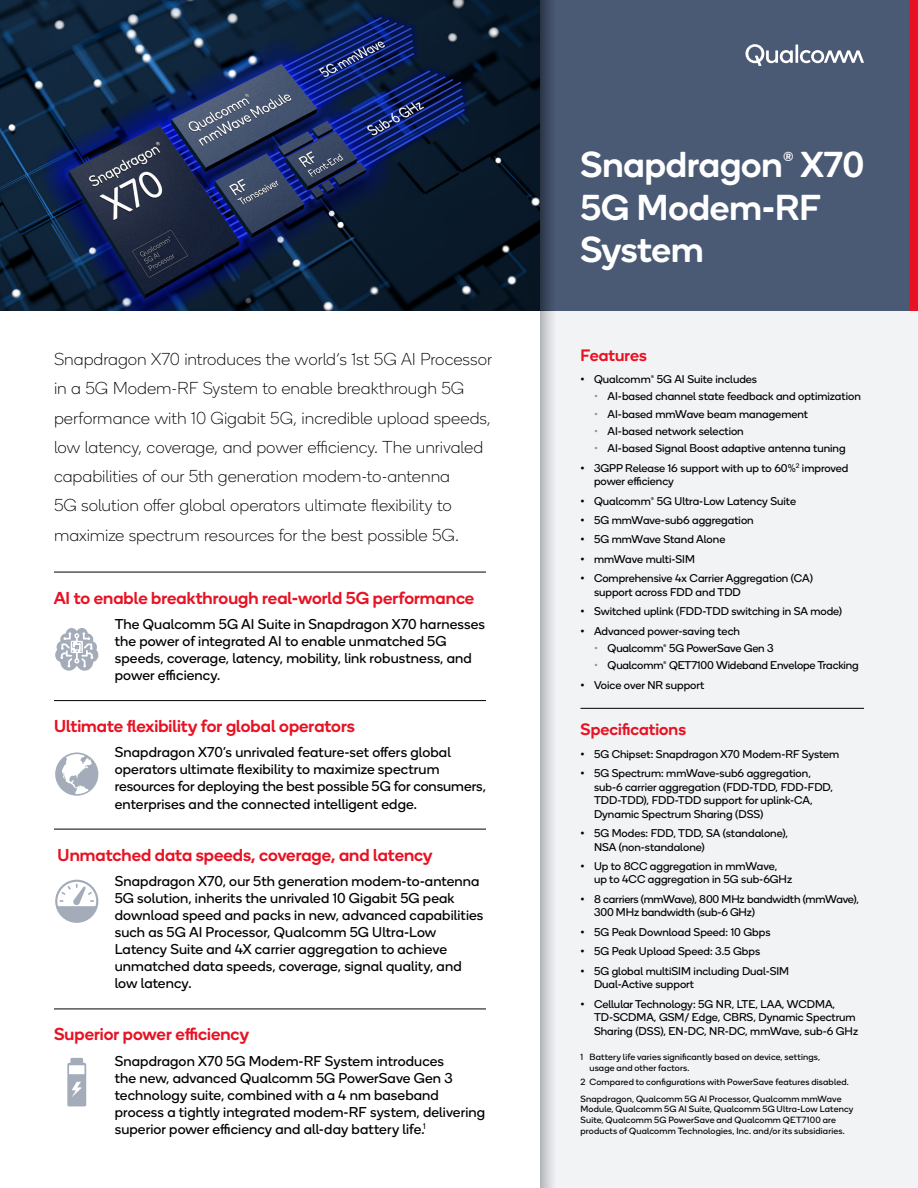
<style>
.page{position:relative;width:918px;height:1188px;background:#fff}
.page>*{position:absolute;margin:0;border:0;box-sizing:border-box;transform-origin:0 0}
.t1{font:500 36px/42.6px "Qualcomm Next";color:#fff}
.body_copy_1{font:100 17.25px/29.2px "Qualcomm Next";color:#000}
.Feature_Heading{font:500 17.25px "Qualcomm Next";letter-spacing:.005em;color:#e71324}
.spec_heading_2{font:500 16.5px "Qualcomm Next";letter-spacing:.005em;color:#e71324}
.Feature_Body{font:14.25px/17.1px "Qualcomm Next";letter-spacing:.01em;color:#000}
.t2{font:11.25px/13.5px "Qualcomm Next";color:#000}
.Footnote{font:9px/10.8px "Qualcomm Next";letter-spacing:.015em;color:#000}
.s1{font-weight:500}
.s2{color:#939598}
</style>
<div class="page">
<div style="left:540px;top:310px;width:378px;height:878px;background:#f2f3f5"></div>
<div style="left:540px;top:0;width:378px;height:310px;background:#4a5a75"></div>
<img style="left:0;top:0;width:540px;height:310px">
<svg style="left:745px;top:44px;width:119px;height:22px"></svg>
<hr style="left:54px;top:572px;width:432px;height:1px;background:#000">
<hr style="left:54px;top:700px;width:432px;height:1px;background:#000">
<hr style="left:54px;top:829px;width:432px;height:1px;background:#000">
<hr style="left:54px;top:1009px;width:432px;height:1px;background:#000">
<svg style="left:540px;top:310px;width:16px;height:878px"></svg>
<svg style="left:540px;top:0;width:12px;height:310px"></svg>
<div style="left:910px;top:0;width:8px;height:310px;background:#e71324"></div>
<svg style="left:55px;top:880px;width:43px;height:43px"></svg>
<svg style="left:67px;top:1058px;width:19px;height:48px"></svg>
<svg style="left:55px;top:752px;width:43px;height:44px"></svg>
<svg style="left:55px;top:628px;width:44px;height:43px"></svg>
<hr style="left:580px;top:708px;width:284px;height:1px;background:#000">
<p class="t1" style="left:581px;top:142px;width:286px">Snapdragon® X70<br>5G Modem-RF<br>System</p>
<p class="body_copy_1" style="left:54px;top:344px;width:440px">Snapdragon X70 introduces the world’s 1st 5G AI Processor in a 5G Modem-RF System to enable breakthrough 5G performance with 10 Gigabit 5G, incredible upload speeds, low latency, coverage, and power efficiency. The unrivaled capabilities of our 5th generation modem-to-antenna<br>5G solution offer global operators ultimate flexibility to maximize spectrum resources for the best possible 5G.</p>
<p class="spec_heading_2" style="left:580px;top:344px;width:68px">Features</p>
<p class="t2" style="left:580px;top:372px;width:178px"><span class="s1">•</span> Qualcomm® 5G AI Suite includes</p>
<p class="t2" style="left:594px;top:389px;width:268px"><span class="s2">•</span> AI-based channel state feedback and optimization</p>
<p class="t2" style="left:594px;top:407px;width:216px"><span class="s2">•</span> AI-based mmWave beam management</p>
<p class="t2" style="left:594px;top:424px;width:151px"><span class="s2">•</span> AI-based network selection</p>
<p class="t2" style="left:594px;top:441px;width:253px"><span class="s2">•</span> AI-based Signal Boost adaptive antenna tuning</p>
<p class="t2" style="left:594px;top:461px;width:256px;text-indent:-14px"><span class="s1">•</span> 3GPP Release 16 support with up to 60%<sup>2</sup> improved power efficiency</p>
<p class="t2" style="left:580px;top:494px;width:217px"><span class="s1">•</span> Qualcomm® 5G Ultra-Low Latency Suite</p>
<p class="t2" style="left:580px;top:513px;width:175px"><span class="s1">•</span> 5G mmWave-sub6 aggregation</p>
<p class="t2" style="left:580px;top:532px;width:146px"><span class="s1">•</span> 5G mmWave Stand Alone</p>
<p class="t2" style="left:580px;top:552px;width:116px"><span class="s1">•</span> mmWave multi-SIM</p>
<p class="t2" style="left:594px;top:571px;width:220px;text-indent:-14px"><span class="s1">•</span> Comprehensive 4x Carrier Aggregation (CA) support across FDD and TDD</p>
<p class="t2" style="left:580px;top:604px;width:263px"><span class="s1">•</span> Switched uplink (FDD-TDD switching in SA mode)</p>
<p class="t2" style="left:580px;top:624px;width:161px"><span class="s1">•</span> Advanced power-saving tech</p>
<p class="t2" style="left:594px;top:641px;width:181px"><span class="s2">•</span> Qualcomm® 5G PowerSave Gen 3</p>
<p class="t2" style="left:594px;top:658px;width:266px"><span class="s2">•</span> Qualcomm® QET7100 Wideband Envelope Tracking</p>
<p class="t2" style="left:580px;top:678px;width:125px"><span class="s1">•</span> Voice over NR support</p>
<p class="spec_heading_2" style="left:580px;top:719px;width:107px">Specifications</p>
<p class="t2" style="left:580px;top:747px;width:260px"><span class="s1">•</span> 5G Chipset: Snapdragon X70 Modem-RF System</p>
<p class="t2" style="left:594px;top:766px;width:241px;text-indent:-14px"><span class="s1">•</span> 5G Spectrum: mmWave-sub6 aggregation, sub-6 carrier aggregation (FDD-TDD, FDD-FDD, TDD-TDD), FDD-TDD support for uplink-CA, Dynamic Spectrum Sharing (DSS)</p>
<p class="t2" style="left:594px;top:826px;width:196px;text-indent:-14px"><span class="s1">•</span> 5G Modes: FDD, TDD, SA (standalone),<br>NSA (non-standalone)</p>
<p class="t2" style="left:594px;top:859px;width:200px;text-indent:-14px"><span class="s1">•</span> Up to 8CC aggregation in mmWave, up to 4CC aggregation in 5G sub-6GHz</p>
<p class="t2" style="left:594px;top:892px;width:266px;text-indent:-14px"><span class="s1">•</span> 8 carriers (mmWave), 800 MHz bandwidth (mmWave),<br>300 MHz bandwidth (sub-6 GHz)</p>
<p class="t2" style="left:580px;top:925px;width:191px"><span class="s1">•</span> 5G Peak Download Speed: 10 Gbps</p>
<p class="t2" style="left:580px;top:944px;width:181px"><span class="s1">•</span> 5G Peak Upload Speed: 3.5 Gbps</p>
<p class="t2" style="left:594px;top:964px;width:197px;text-indent:-14px"><span class="s1">•</span> 5G global multiSIM including Dual-SIM<br>Dual-Active support</p>
<p class="t2" style="left:594px;top:997px;width:266px;text-indent:-14px"><span class="s1">•</span> Cellular Technology: 5G NR, LTE, LAA, WCDMA,<br>TD-SCDMA, GSM/ Edge, CBRS, Dynamic Spectrum<br>Sharing (DSS), EN-DC, NR-DC, mmWave, sub-6 GHz</p>
<p class="Footnote" style="left:590px;top:1051px;width:232px;text-indent:-9px">1 Battery life varies significantly based on device, settings, usage and other factors.</p>
<p class="Footnote" style="left:580px;top:1077px;width:270px">2 Compared to configurations with PowerSave features disabled.</p>
<p class="Footnote" style="left:580px;top:1093px;width:274px">Snapdragon, Qualcomm 5G AI Processor, Qualcomm mmWave Module, Qualcomm 5G AI Suite, Qualcomm 5G Ultra-Low Latency Suite, Qualcomm 5G PowerSave and Qualcomm QET7100 are products of Qualcomm Technologies, Inc. and/or its subsidiaries.</p>
<p class="Feature_Heading" style="left:54px;top:586px;width:422px">AI to enable breakthrough real-world 5G performance</p>
<p class="Feature_Body" style="left:115px;top:615px;width:372px">The Qualcomm 5G AI Suite in Snapdragon X70 harnesses the power of integrated AI to enable unmatched 5G speeds, coverage, latency, mobility, link robustness, and power efficiency.</p>
<p class="Feature_Heading" style="left:54px;top:714px;width:302px">Ultimate flexibility for global operators</p>
<p class="Feature_Body" style="left:115px;top:743px;width:373px">Snapdragon X70’s unrivaled feature-set offers global operators ultimate flexibility to maximize spectrum resources for deploying the best possible 5G for consumers, enterprises and the connected intelligent edge.</p>
<p class="Feature_Heading" style="left:58px;top:843px;width:376px">Unmatched data speeds, coverage, and latency</p>
<p class="Feature_Body" style="left:115px;top:872px;width:370px">Snapdragon X70, our 5th generation modem-to-antenna 5G solution, inherits the unrivaled 10 Gigabit 5G peak download speed and packs in new, advanced capabilities such as 5G AI Processor, Qualcomm 5G Ultra-Low Latency Suite and 4X carrier aggregation to achieve unmatched data speeds, coverage, signal quality, and low latency.</p>
<p class="Feature_Heading" style="left:54px;top:1023px;width:196px">Superior power efficiency</p>
<p class="Feature_Body" style="left:115px;top:1052px;width:372px">Snapdragon X70 5G Modem-RF System introduces<br>the new, advanced Qualcomm 5G PowerSave Gen 3 technology suite, combined with a 4 nm baseband process a tightly integrated modem-RF system, delivering superior power efficiency and all-day battery life.<sup>1</sup></p>
</div>
